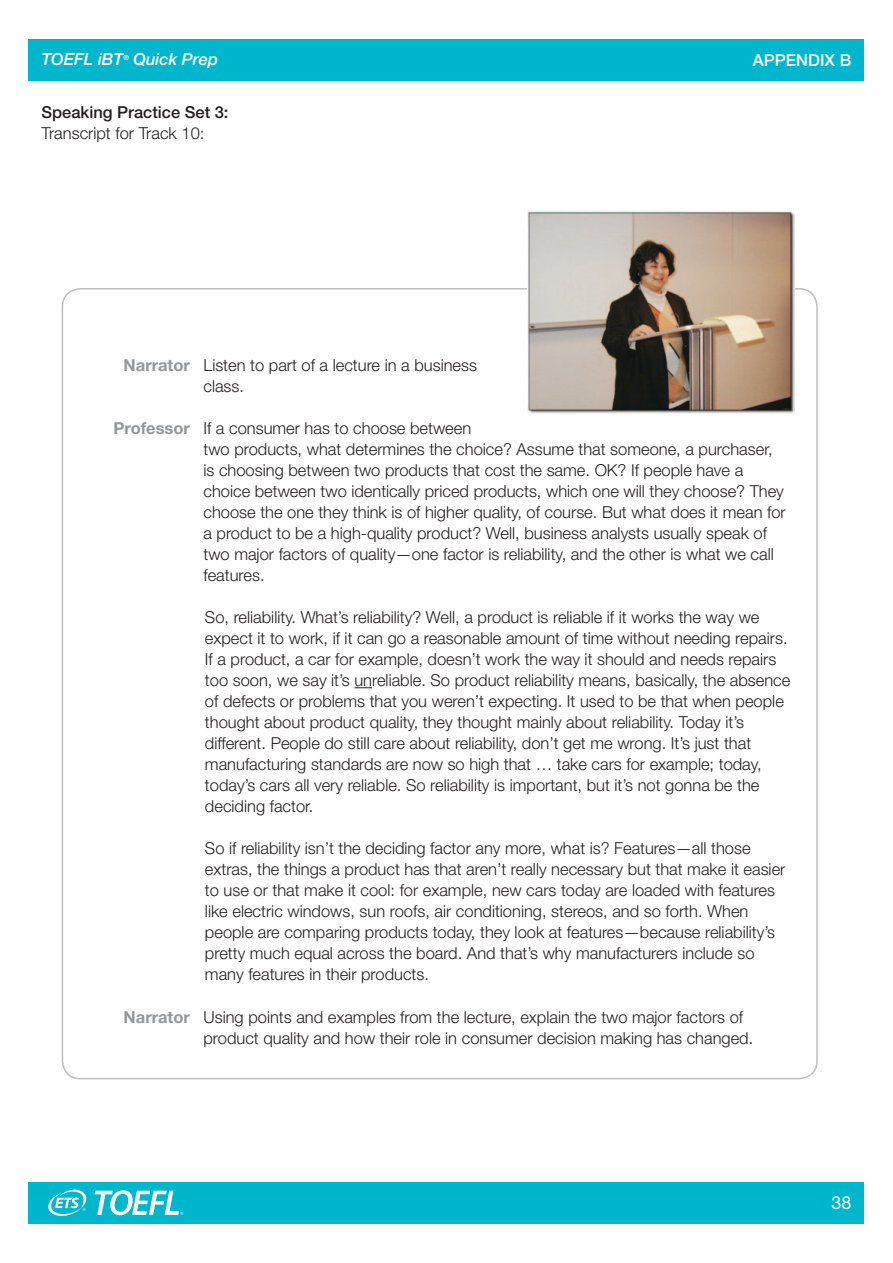
<style>
.page{position:relative;width:893px;height:1263px;background:#fff}
.page>*{position:absolute;margin:0;border:0;box-sizing:border-box;transform-origin:0 0}
.t1{font:18px "Helvetica Neue LT Std";color:#fff}
.t2{font:300 16.5px/21px "Helvetica Neue LT Std";color:#231f20}
.t3{font:500 16.5px "Helvetica Neue LT Std";color:#231f20}
.t4{font:italic 500 16.5px "Helvetica Neue LT Std";color:#fff}
.t5{font:500 16.5px "Helvetica Neue LT Std";color:#fff}
.t6{font:italic 500 7.05px "Helvetica Neue LT Std";color:#fff}
.s1{font-weight:700;color:#949698}
</style>
<div class="page">
<div style="left:29px;top:39px;width:835px;height:42px;background:#00b6cc"></div>
<div style="left:29px;top:1182px;width:835px;height:42px;background:#00b6cc"></div>
<svg style="left:48px;top:1189px;width:39px;height:27px"></svg>
<svg style="left:95px;top:1190px;width:88px;height:25px"></svg>
<svg style="left:354px;top:687px;width:18px;height:1px"></svg>
<img style="left:528px;top:211px;width:267px;height:202px">
<p class="t4" style="left:41px;top:50px;width:83px">TOEFL iBT</p>
<p class="t6" style="left:123px;top:53px;width:7px">®</p>
<p class="t4" style="left:134px;top:50px;width:86px">Quick Prep</p>
<p class="t3" style="left:41px;top:103px;width:189px">Speaking Practice Set 3:</p>
<p class="t2" style="left:41px;top:123px;width:164px">Transcript for Track 10:</p>
<p class="t5" style="left:753px;top:50px;width:12px">App</p>
<p class="t5" style="left:786px;top:50px;width:21px">endix</p>
<p class="t5" style="left:840px;top:50px;width:13px">B</p>
<p class="t2" style="left:203px;top:354px;width:275px;text-indent:-80px"><span class="s1">Narrator</span> Listen to part of a lecture in a business class.</p>
<p class="t2" style="left:203px;top:417px;width:584px;text-indent:-90px"><span class="s1">Professor</span> If a consumer has to choose between<br>two products, what determines the choice? Assume that someone, a purchaser, is choosing between two products that cost the same. OK? If people have a choice between two identically priced products, which one will they choose? They choose the one they think is of higher quality, of course. But what does it mean for a product to be a high-quality product? Well, business analysts usually speak of two major factors of quality—one factor is reliability, and the other is what we call features.</p>
<p class="t2" style="left:205px;top:606px;width:587px">So, reliability. What’s reliability? Well, a product is reliable if it works the way we expect it to work, if it can go a reasonable amount of time without needing repairs.<br>If a product, a car for example, doesn’t work the way it should and needs repairs too soon, we say it’s unreliable. So product reliability means, basically, the absence of defects or problems that you weren’t expecting. It used to be that when people thought about product quality, they thought mainly about reliability. Today it’s different. People do still care about reliability, don’t get me wrong. It’s just that manufacturing standards are now so high that … take cars for example; today, today’s cars all very reliable. So reliability is important, but it’s not gonna be the deciding factor.</p>
<p class="t2" style="left:205px;top:837px;width:582px">So if reliability isn’t the deciding factor any more, what is? Features—all those extras, the things a product has that aren’t really necessary but that make it easier to use or that make it cool: for example, new cars today are loaded with features like electric windows, sun roofs, air conditioning, stereos, and so forth. When people are comparing products today, they look at features—because reliability’s pretty much equal across the board. And that’s why manufacturers include so many features in their products.</p>
<p class="t2" style="left:203px;top:1006px;width:551px;text-indent:-80px"><span class="s1">Narrator</span> Using points and examples from the lecture, explain the two major factors of product quality and how their role in consumer decision making has changed.</p>
<p class="t1" style="left:831px;top:1192px;width:22px">38</p>
</div>
